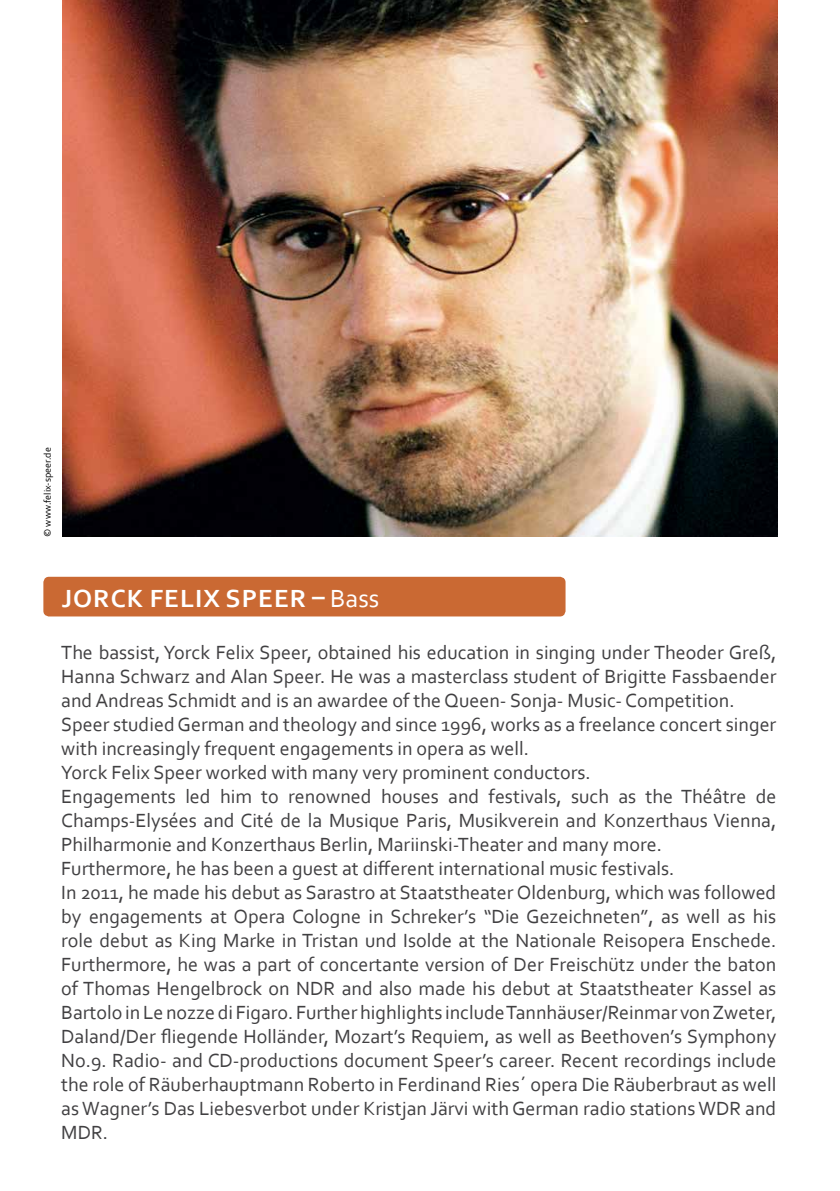
<style>
.page{position:relative;width:840px;height:1191px;background:#fff}
.page>*{position:absolute;margin:0;border:0;box-sizing:border-box;transform-origin:0 0}
.t1{font:700 26px "Corbel";letter-spacing:.04em;color:#fff}
.t2{font:20px/24px "Corbel";color:#414042}
.t3{font:10px "Corbel";color:#000}
.s1{font-weight:400}
</style>
<div class="page">
<img style="left:62px;top:0;width:715px;height:537px">
<div style="left:43px;top:577px;width:522px;height:39px;background:#ca6933;border-radius:6px"></div>
<p class="t3" style="left:41px;top:537px;width:91px;rotate:-90deg">© www.felix-speer.de</p>
<h1 class="t1" style="left:62px;top:582px;width:319px">JORCK FELIX SPEER – <span class="s1">Bass</span></h1>
<p class="t2" style="left:61px;top:640px;width:716px">The bassist, Yorck Felix Speer, obtained his education in singing under Theoder Greß, Hanna Schwarz and Alan Speer. He was a masterclass student of Brigitte Fassbaender and Andreas Schmidt and is an awardee of the Queen- Sonja- Music- Competition.<br>Speer studied German and theology and since 1996, works as a freelance concert singer with increasingly frequent engagements in opera as well.<br>Yorck Felix Speer worked with many very prominent conductors.<br>Engagements led him to renowned houses and festivals, such as the Théâtre de Champs-Elysées and Cité de la Musique Paris, Musikverein and Konzerthaus Vienna, Philharmonie and Konzerthaus Berlin, Mariinski-Theater and many more.<br>Furthermore, he has been a guest at different international music festivals.<br>In 2011, he made his debut as Sarastro at Staatstheater Oldenburg, which was followed by engagements at Opera Cologne in Schreker’s “Die Gezeichneten”, as well as his role debut as King Marke in Tristan und Isolde at the Nationale Reisopera Enschede.<br>Furthermore, he was a part of concertante version of Der Freischütz under the baton of Thomas Hengelbrock on NDR and also made his debut at Staatstheater Kassel as Bartolo in Le nozze di Figaro. Further highlights include Tannhäuser/Reinmar von Zweter, Daland/Der fliegende Holländer, Mozart’s Requiem, as well as Beethoven’s Symphony No.9. Radio- and CD-productions document Speer’s career. Recent recordings include the role of Räuberhauptmann Roberto in Ferdinand Ries´ opera Die Räuberbraut as well as Wagner’s Das Liebesverbot under Kristjan Järvi with German radio stations WDR and MDR.</p>
</div>
